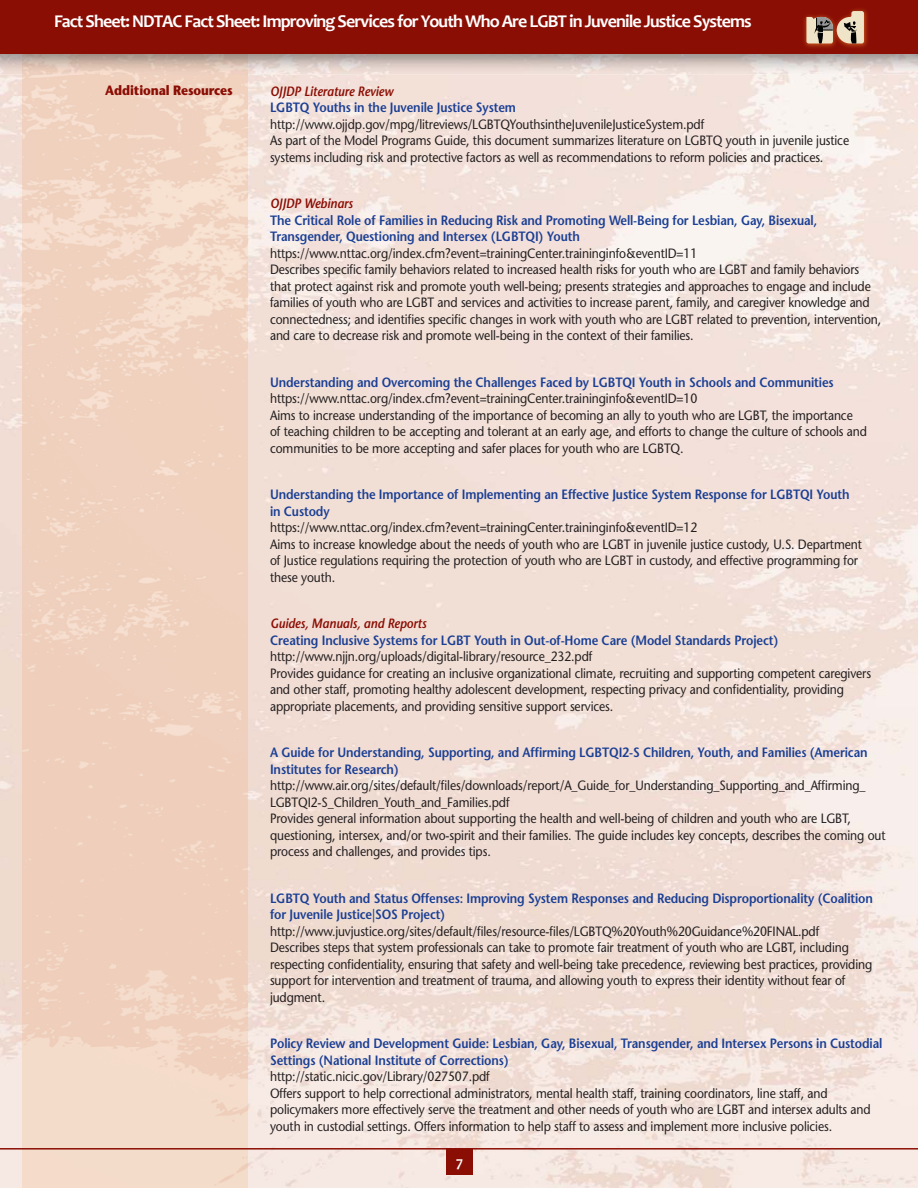
<style>
.page{position:relative;width:918px;height:1188px;background:#fff}
.page>*{position:absolute;margin:0;border:0;box-sizing:border-box;transform-origin:0 0}
.t1{font:700 18px "Candara";letter-spacing:-.05em;color:#fff}
.t2{font:700 15px "Candara";color:#fff}
.t3{font:13.5px/16.5px "Stone Sans";letter-spacing:-.01em;color:#231f20;scale:.9 1}
.t4{font:600 13.5px/16.5px "Stone Sans";letter-spacing:-.01em;color:#1b3f94;scale:.9 1}
.t5{font:italic 600 13.5px "Stone Sans";letter-spacing:-.01em;color:#8b0e04;scale:.9 1}
.t6{font:700 13.5px "Stone Sans";letter-spacing:-.01em;color:#8b0e04;scale:.9 1}
</style>
<div class="page">
<img style="left:0;top:54px;width:918px;height:1134px">
<img style="left:23px;top:54px;width:225px;height:1134px">
<div style="left:0;top:0;width:918px;height:54px;background:#8b0e04"></div>
<img style="left:804px;top:9px;width:64px;height:39px">
<svg style="left:806px;top:11px;width:58px;height:32px"></svg>
<hr style="left:0;top:1148px;width:918px;height:2px;background:#8b0e04">
<div style="left:446px;top:1148px;width:27px;height:27px;background:#8b0e04"></div>
<h1 class="t1" style="left:54px;top:14px;width:699px">Fact Sheet: NDTAC Fact Sheet: Improving Services for Youth Who Are LGBT in Juvenile Justice Systems</h1>
<p class="t6" style="left:105px;top:85px;width:143px">Additional Resources</p>
<p class="t5" style="left:270px;top:86px;width:139px">OJJDP Literature Review</p>
<p class="t4" style="left:270px;top:101px;width:275px">LGBTQ Youths in the Juvenile Justice System</p>
<p class="t3" style="left:270px;top:117px;width:645px">http://www.ojjdp.gov/mpg/litreviews/LGBTQYouthsintheJuvenileJusticeSystem.pdf<br>As part of the Model Programs Guide, this document summarizes literature on LGBTQ youth in juvenile justice systems including risk and protective factors as well as recommendations to reform policies and practices.</p>
<p class="t5" style="left:270px;top:198px;width:94px">OJJDP Webinars</p>
<p class="t4" style="left:270px;top:213px;width:610px">The Critical Role of Families in Reducing Risk and Promoting Well-Being for Lesbian, Gay, Bisexual,<br>Transgender, Questioning and Intersex (LGBTQI) Youth</p>
<p class="t3" style="left:270px;top:246px;width:681px">https://www.nttac.org/index.cfm?event=trainingCenter.traininginfo&amp;eventID=11<br>Describes specific family behaviors related to increased health risks for youth who are LGBT and family behaviors that protect against risk and promote youth well-being; presents strategies and approaches to engage and include families of youth who are LGBT and services and activities to increase parent, family, and caregiver knowledge and connectedness; and identifies specific changes in work with youth who are LGBT related to prevention, intervention, and care to decrease risk and promote well-being in the context of their families.</p>
<p class="t4" style="left:270px;top:375px;width:628px">Understanding and Overcoming the Challenges Faced by LGBTQI Youth in Schools and Communities</p>
<p class="t3" style="left:270px;top:392px;width:665px">https://www.nttac.org/index.cfm?event=trainingCenter.traininginfo&amp;eventID=10<br>Aims to increase understanding of the importance of becoming an ally to youth who are LGBT, the importance<br>of teaching children to be accepting and tolerant at an early age, and efforts to change the culture of schools and communities to be more accepting and safer places for youth who are LGBTQ.</p>
<p class="t4" style="left:270px;top:488px;width:645px">Understanding the Importance of Implementing an Effective Justice System Response for LGBTQI Youth in Custody</p>
<p class="t3" style="left:270px;top:521px;width:659px">https://www.nttac.org/index.cfm?event=trainingCenter.traininginfo&amp;eventID=12<br>Aims to increase knowledge about the needs of youth who are LGBT in juvenile justice custody, U.S. Department of Justice regulations requiring the protection of youth who are LGBT in custody, and effective programming for these youth.</p>
<p class="t5" style="left:270px;top:618px;width:175px">Guides, Manuals, and Reports</p>
<p class="t4" style="left:270px;top:633px;width:566px">Creating Inclusive Systems for LGBT Youth in Out-of-Home Care (Model Standards Project)</p>
<p class="t3" style="left:270px;top:650px;width:669px">http://www.njjn.org/uploads/digital-library/resource_232.pdf<br>Provides guidance for creating an inclusive organizational climate, recruiting and supporting competent caregivers and other staff, promoting healthy adolescent development, respecting privacy and confidentiality, providing appropriate placements, and providing sensitive support services.</p>
<p class="t4" style="left:270px;top:746px;width:665px">A Guide for Understanding, Supporting, and Affirming LGBTQI2-S Children, Youth, and Families (American<br>Institutes for Research)</p>
<p class="t3" style="left:270px;top:779px;width:685px">http://www.air.org/sites/default/files/downloads/report/A_Guide_for_Understanding_Supporting_and_Affirming_ LGBTQI2-S_Children_Youth_and_Families.pdf<br>Provides general information about supporting the health and well-being of children and youth who are LGBT, questioning, intersex, and/or two-spirit and their families. The guide includes key concepts, describes the coming out process and challenges, and provides tips.</p>
<p class="t4" style="left:270px;top:891px;width:671px">LGBTQ Youth and Status Offenses: Improving System Responses and Reducing Disproportionality (Coalition for Juvenile Justice|SOS Project)</p>
<p class="t3" style="left:270px;top:924px;width:671px">http://www.juvjustice.org/sites/default/files/resource-files/LGBTQ%20Youth%20Guidance%20FINAL.pdf Describes steps that system professionals can take to promote fair treatment of youth who are LGBT, including respecting confidentiality, ensuring that safety and well-being take precedence, reviewing best practices, providing support for intervention and treatment of trauma, and allowing youth to express their identity without fear of judgment.</p>
<p class="t4" style="left:270px;top:1037px;width:682px">Policy Review and Development Guide: Lesbian, Gay, Bisexual, Transgender, and Intersex Persons in Custodial<br>Settings (National Institute of Corrections)</p>
<p class="t3" style="left:270px;top:1070px;width:669px">http://static.nicic.gov/Library/027507.pdf<br>Offers support to help correctional administrators, mental health staff, training coordinators, line staff, and policymakers more effectively serve the treatment and other needs of youth who are LGBT and intersex adults and youth in custodial settings. Offers information to help staff to assess and implement more inclusive policies.</p>
<p class="t2" style="left:456px;top:1156px;width:8px">7</p>
</div>
